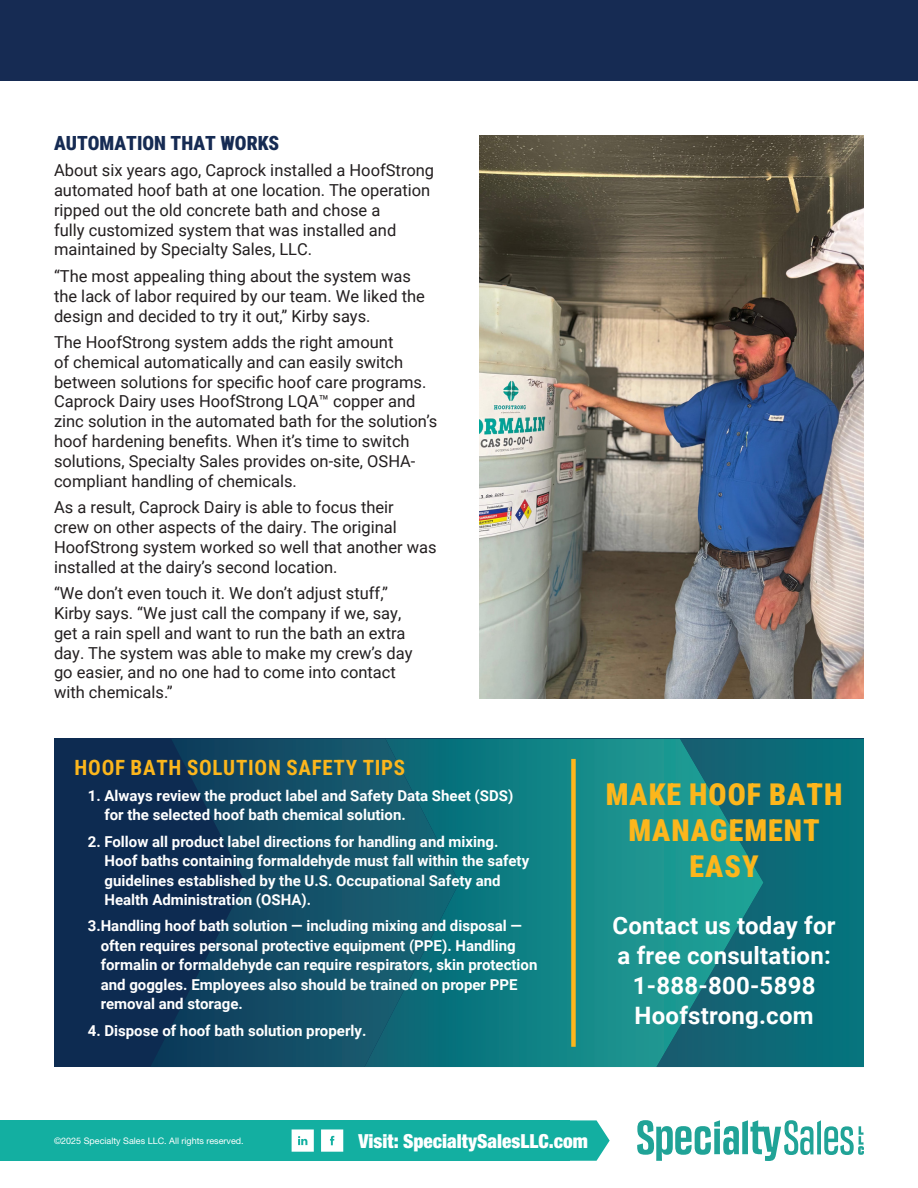
<style>
.page{position:relative;width:918px;height:1188px;background:#fff}
.page>*{position:absolute;margin:0;border:0;box-sizing:border-box;transform-origin:0 0}
.t1{font:30px/36px "Roboto Condensed";letter-spacing:.035em;color:#fcb61c;text-align:center}
.t2{font:700 24px/30px "Roboto";letter-spacing:.01em;color:#fff}
.t3{font:21px "Roboto Condensed";letter-spacing:.035em;color:#fcb61c}
.t4{font:19.5px "Roboto Condensed";color:#162b53}
.t5{font:900 condensed 19.35px "Helvetica Neue LT Pro";color:#fff}
.t6{font:16.5px/19.8px "Roboto";color:#231f20}
.t7{font:700 15px/19.5px "Roboto";color:#fff}
.t8{font:9px "Helvetica Neue LT Pro";color:#fff}
</style>
<div class="page">
<div style="left:0;top:0;width:918px;height:81px;background:#162b53"></div>
<img style="left:479px;top:135px;width:385px;height:563px">
<div style="left:54px;top:739px;width:810px;height:328px;background:#0d2b51"></div>
<img style="left:151px;top:739px;width:135px;height:328px">
<div style="left:764px;top:739px;width:100px;height:328px;background:#076e7a"></div>
<div style="left:286px;top:739px;width:79px;height:328px;background:#13536a"></div>
<img style="left:365px;top:739px;width:399px;height:328px">
<div style="left:571px;top:759px;width:5px;height:288px;background:#fcb61c"></div>
<svg style="left:637px;top:1120px;width:227px;height:41px"></svg>
<div style="left:0;top:1120px;width:569px;height:41px;background:#13afa1"></div>
<svg style="left:569px;top:1120px;width:41px;height:41px"></svg>
<svg style="left:321px;top:1129px;width:22px;height:23px"></svg>
<svg style="left:292px;top:1129px;width:22px;height:23px"></svg>
<p class="t4" style="left:54px;top:129px;width:227px">AUTOMATION THAT WORKS</p>
<p class="t6" style="left:54px;top:160px;width:382px">About six years ago, Caprock installed a HoofStrong automated hoof bath at one location. The operation ripped out the old concrete bath and chose a<br>fully customized system that was installed and maintained by Specialty Sales, LLC.</p>
<p class="t6" style="left:54px;top:266px;width:373px">“The most appealing thing about the system was the lack of labor required by our team. We liked the design and decided to try it out,” Kirby says.</p>
<p class="t6" style="left:54px;top:332px;width:385px">The HoofStrong system adds the right amount<br>of chemical automatically and can easily switch between solutions for specific hoof care programs.<br>Caprock Dairy uses HoofStrong LQA™ copper and zinc solution in the automated bath for the solution’s hoof hardening benefits. When it’s time to switch solutions, Specialty Sales provides on-site, OSHA&shy;compliant handling of chemicals.</p>
<p class="t6" style="left:54px;top:497px;width:384px">As a result, Caprock Dairy is able to focus their<br>crew on other aspects of the dairy. The original HoofStrong system worked so well that another was installed at the dairy’s second location.</p>
<p class="t6" style="left:54px;top:583px;width:360px">“We don’t even touch it. We don’t adjust stuff,” Kirby says. “We just call the company if we, say, get a rain spell and want to run the bath an extra day. The system was able to make my crew’s day go easier, and no one had to come into contact with chemicals.”</p>
<p class="t3" style="left:75px;top:752px;width:332px">HOOF BATH SOLUTION SAFETY TIPS</p>
<p class="t7" style="left:104px;top:785px;width:410px;text-indent:-17px">1. Always review the product label and Safety Data Sheet (SDS) for the selected hoof bath chemical solution.</p>
<p class="t7" style="left:104px;top:831px;width:426px;text-indent:-17px">2. Follow all product label directions for handling and mixing.<br>Hoof baths containing formaldehyde must fall within the safety guidelines established by the U.S. Occupational Safety and Health Administration (OSHA).</p>
<p class="t7" style="left:101px;top:916px;width:438px;text-indent:-13px">3.Handling hoof bath solution — including mixing and disposal — often requires personal protective equipment (PPE). Handling formalin or formaldehyde can require respirators, skin protection and goggles. Employees also should be trained on proper PPE removal and storage.</p>
<p class="t7" style="left:88px;top:1020px;width:280px">4. Dispose of hoof bath solution properly.</p>
<p class="t1" style="left:606px;top:775px;width:238px">MAKE HOOF BATH<br>MANAGEMENT<br>EASY</p>
<p class="t2" style="left:613px;top:909px;width:225px">Contact us today for a free consultation:</p>
<p class="t2" style="left:633px;top:969px;width:184px">1-888-800-5898</p>
<p class="t2" style="left:635px;top:999px;width:181px">Hoofstrong.com</p>
<p class="t8" style="left:54px;top:1135px;width:191px">©2025 Specialty Sales LLC. All rights reserved.</p>
<p class="t5" style="left:359px;top:1129px;width:231px">Visit: SpecialtySalesLLC.com</p>
</div>
